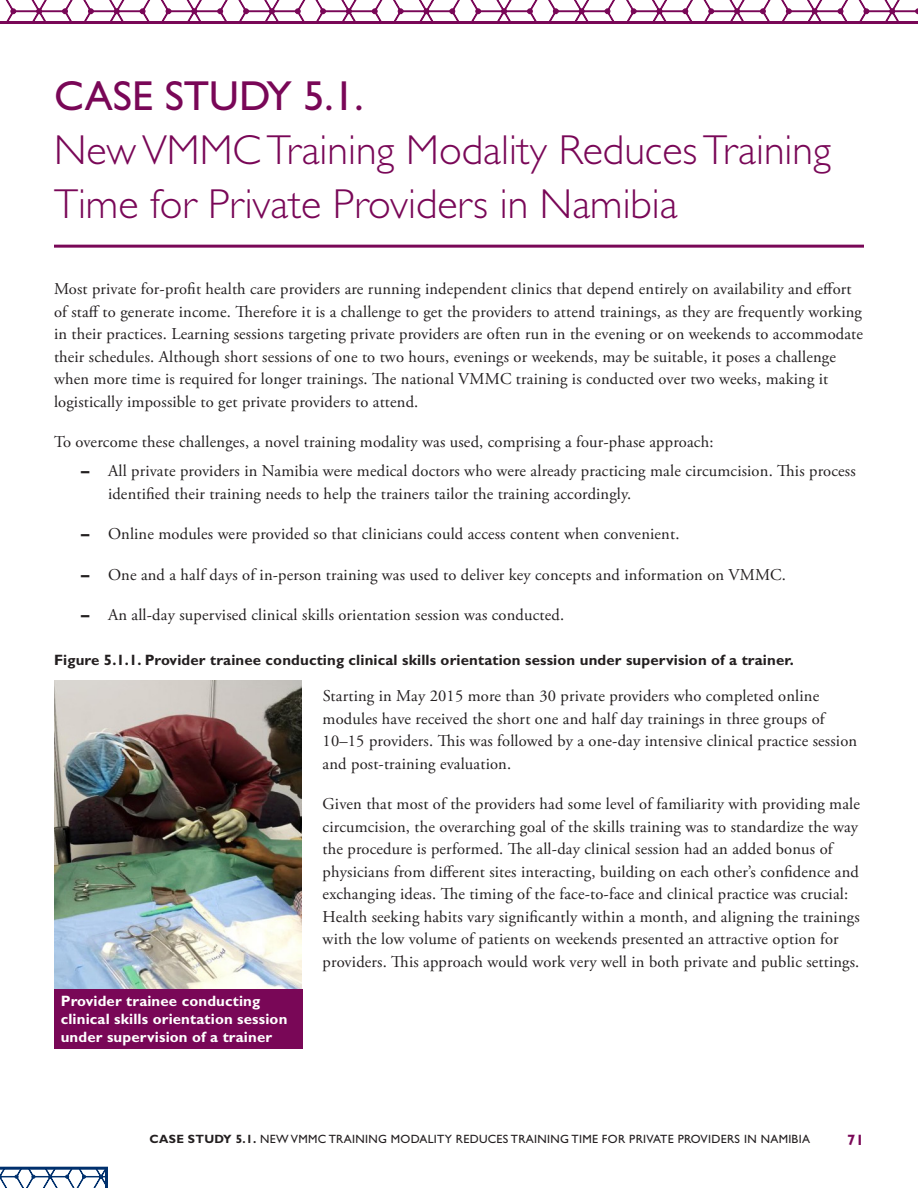
<style>
.page{position:relative;width:918px;height:1188px;background:#fff}
.page>*{position:absolute;margin:0;border:0;box-sizing:border-box;transform-origin:0 0}
.Case_Study_Title{font:300 42px/54px "Gill Sans Std";color:#790757}
.Before_Bullets{font:16.5px/22.5px "Adobe Garamond Pro";letter-spacing:.01em;color:#231f20}
.Figure_Title{font:700 15px "Gill Sans Std";letter-spacing:.01em;color:#231f20}
.t1{font:700 15px/18px "Gill Sans Std";letter-spacing:.01em;color:#fff}
.t2{font:700 15px "Gill Sans Std";color:#790757}
.t3{font:12px "Gill Sans Std";letter-spacing:.025em;color:#231f20}
.s1{font-weight:400}
.s2{font-family:"Gill Sans Std";font-weight:700}
.s3{font-weight:700}
</style>
<div class="page">
<svg style="left:0;top:0;width:918px;height:24px"></svg>
<svg style="left:0;top:1167px;width:108px;height:21px"></svg>
<hr style="left:54px;top:245px;width:810px;height:3px;background:#790757">
<img style="left:54px;top:681px;width:248px;height:308px">
<div style="left:54px;top:989px;width:248px;height:60px;background:#790757"></div>
<p class="Case_Study_Title" style="left:54px;top:69px;width:778px"><span class="s1">CASE STUDY 5.1.<br></span>New VMMC Training Modality Reduces Training<br>Time for Private Providers in Namibia</p>
<p class="Before_Bullets" style="left:54px;top:278px;width:811px">Most private for-profit health care providers are running independent clinics that depend entirely on availability and effort of staff to generate income. Therefore it is a challenge to get the providers to attend trainings, as they are frequently working in their practices. Learning sessions targeting private providers are often run in the evening or on weekends to accommodate their schedules. Although short sessions of one to two hours, evenings or weekends, may be suitable, it poses a challenge when more time is required for longer trainings. The national VMMC training is conducted over two weeks, making it logistically impossible to get private providers to attend.</p>
<p class="Before_Bullets" style="left:54px;top:431px;width:661px">To overcome these challenges, a novel training modality was used, comprising a four-phase approach:</p>
<p class="Before_Bullets" style="left:108px;top:460px;width:749px;text-indent:-27px"><span class="s2">–</span> All private providers in Namibia were medical doctors who were already practicing male circumcision. This process identified their training needs to help the trainers tailor the training accordingly.</p>
<p class="Before_Bullets" style="left:81px;top:523px;width:600px"><span class="s2">–</span> Online modules were provided so that clinicians could access content when convenient.</p>
<p class="Before_Bullets" style="left:81px;top:564px;width:707px"><span class="s2">–</span> One and a half days of in-person training was used to deliver key concepts and information on VMMC.</p>
<p class="Before_Bullets" style="left:81px;top:604px;width:485px"><span class="s2">–</span> An all-day supervised clinical skills orientation session was conducted.</p>
<p class="Figure_Title" style="left:54px;top:651px;width:741px">Figure 5.1.1. Provider trainee conducting clinical skills orientation session under supervision of a trainer.</p>
<p class="t1" style="left:61px;top:992px;width:228px">Provider trainee conducting clinical skills orientation session under supervision of a trainer</p>
<p class="Before_Bullets" style="left:323px;top:685px;width:536px">Starting in May 2015 more than 30 private providers who completed online modules have received the short one and half day trainings in three groups of 10–15 providers. This was followed by a one-day intensive clinical practice session and post-training evaluation.</p>
<p class="Before_Bullets" style="left:323px;top:793px;width:539px">Given that most of the providers had some level of familiarity with providing male circumcision, the overarching goal of the skills training was to standardize the way the procedure is performed. The all-day clinical session had an added bonus of physicians from different sites interacting, building on each other’s confidence and exchanging ideas. The timing of the face-to-face and clinical practice was crucial:<br>Health seeking habits vary significantly within a month, and aligning the trainings with the low volume of patients on weekends presented an attractive option for providers. This approach would work very well in both private and public settings.</p>
<p class="t3" style="left:150px;top:1132px;width:662px"><span class="s3">CASE STUDY 5.1.</span> NEW VMMC TRAINING MODALITY REDUCES TRAINING TIME FOR PRIVATE PROVIDERS IN NAMIBIA</p>
<p class="t2" style="left:847px;top:1131px;width:18px">71</p>
</div>
